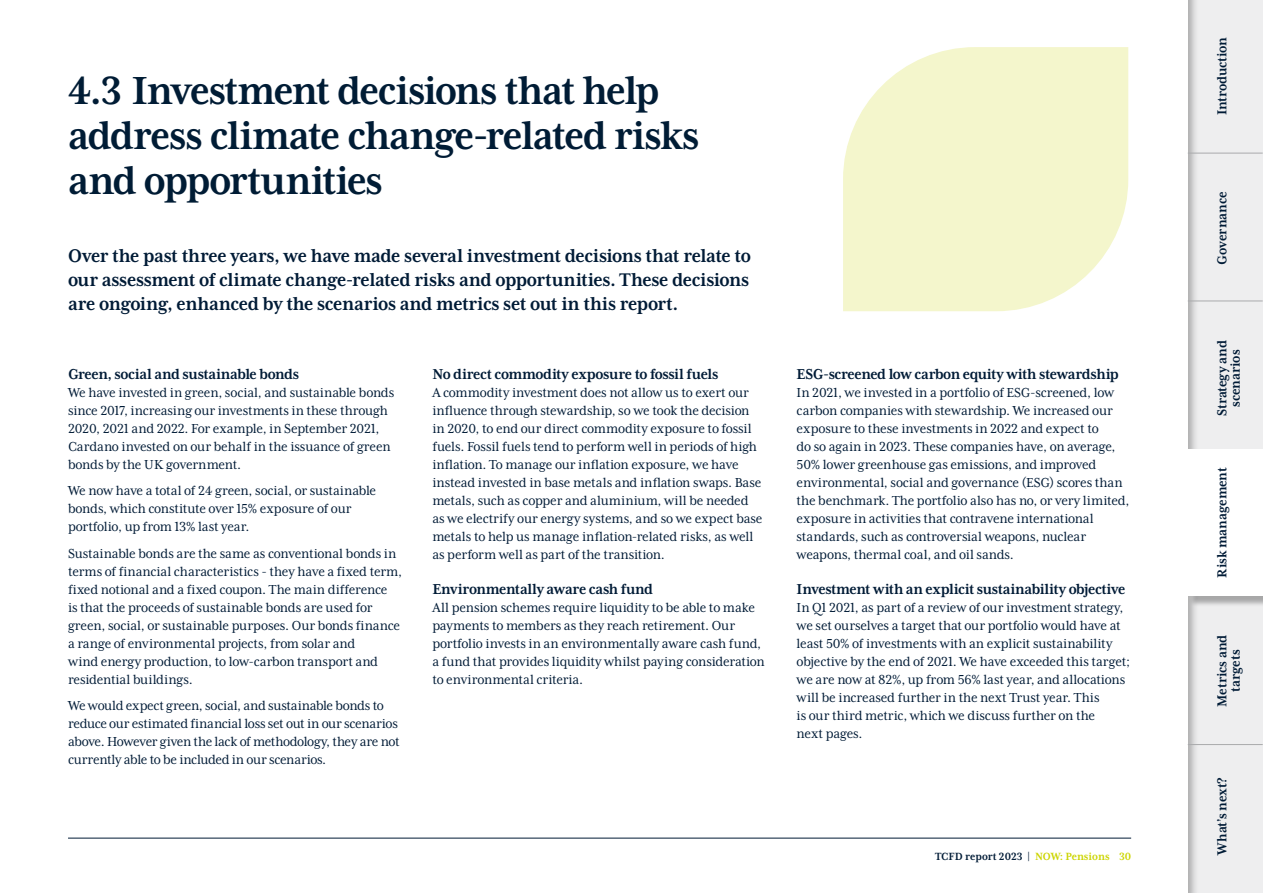
<style>
.page{position:relative;width:1263px;height:893px;background:#fff}
.page>*{position:absolute;margin:0;border:0;box-sizing:border-box;transform-origin:0 0}
.t1{font:700 45px/45px "Mrs Eaves XL Serif Nar OT";letter-spacing:-.035em;color:#001c35}
.t2{font:700 21px/24px "Mrs Eaves XL Serif Nar OT";letter-spacing:-.015em;color:#001b36;text-align:justify}
.t3{font:700 16.5px "Mrs Eaves XL Serif Nar OT";letter-spacing:-.025em;color:#001b36}
.t4{font:15px/18px "Mrs Eaves XL Serif Nar OT";letter-spacing:-.01em;color:#001b36}
.t5{font:700 15px/13.5px "Mrs Eaves XL Serif Nar OT";letter-spacing:-.005em;color:#001b36;text-align:center}
.t6{font:700 12px "Mrs Eaves XL Serif Nar OT";color:#001b36}
.s1{color:#ccd500}
</style>
<div class="page">
<hr style="left:68px;top:838px;width:1063px;height:1px;background:#001b36">
<div style="left:1174px;top:0;width:89px;height:893px;background:#000;opacity:.3"></div>
<hr style="left:1188px;top:153px;width:75px;height:1px;background:#a9aaac">
<div style="left:1189px;top:451px;width:74px;height:155px;background:#000;opacity:.3"></div>
<div style="left:1187px;top:449px;width:76px;height:147px;background:#fff"></div>
<hr style="left:1188px;top:744px;width:75px;height:1px;background:#a9aaac">
<hr style="left:1188px;top:301px;width:75px;height:1px;background:#a9aaac">
<svg style="left:843px;top:47px;width:285px;height:264px;background:#f5f6d1"></svg>
<h1 class="t1" style="left:68px;top:68px;width:633px">4.3 Investment decisions that help address climate change-related risks and opportunities</h1>
<p class="t2" style="left:68px;top:244px;width:684px">Over the past three years, we have made several investment decisions that relate to our assessment of climate change-related risks and opportunities. These decisions are ongoing, enhanced by the scenarios and metrics set out in this report.</p>
<p class="t3" style="left:68px;top:366px;width:233px">Green, social and sustainable bonds</p>
<p class="t4" style="left:68px;top:383px;width:328px">We have invested in green, social, and sustainable bonds since 2017, increasing our investments in these through 2020, 2021 and 2022. For example, in September 2021, Cardano invested on our behalf in the issuance of green bonds by the UK government.</p>
<p class="t4" style="left:68px;top:482px;width:310px">We now have a total of 24 green, social, or sustainable bonds, which constitute over 15% exposure of our portfolio, up from 13% last year.</p>
<p class="t4" style="left:68px;top:544px;width:336px">Sustainable bonds are the same as conventional bonds in terms of financial characteristics - they have a fixed term, fixed notional and a fixed coupon. The main difference<br>is that the proceeds of sustainable bonds are used for green, social, or sustainable purposes. Our bonds finance a range of environmental projects, from solar and<br>wind energy production, to low-carbon transport and residential buildings.</p>
<p class="t4" style="left:68px;top:697px;width:333px">We would expect green, social, and sustainable bonds to reduce our estimated financial loss set out in our scenarios above. However given the lack of methodology, they are not currently able to be included in our scenarios.</p>
<p class="t3" style="left:432px;top:366px;width:288px">No direct commodity exposure to fossil fuels</p>
<p class="t4" style="left:432px;top:383px;width:332px">A commodity investment does not allow us to exert our influence through stewardship, so we took the decision in 2020, to end our direct commodity exposure to fossil fuels. Fossil fuels tend to perform well in periods of high inflation. To manage our inflation exposure, we have instead invested in base metals and inflation swaps. Base metals, such as copper and aluminium, will be needed as we electrify our energy systems, and so we expect base metals to help us manage inflation-related risks, as well as perform well as part of the transition.</p>
<p class="t3" style="left:432px;top:581px;width:222px">Environmentally aware cash fund</p>
<p class="t4" style="left:432px;top:598px;width:334px">All pension schemes require liquidity to be able to make payments to members as they reach retirement. Our portfolio invests in an environmentally aware cash fund, a fund that provides liquidity whilst paying consideration to environmental criteria.</p>
<p class="t3" style="left:797px;top:366px;width:324px">ESG-screened low carbon equity with stewardship</p>
<p class="t4" style="left:797px;top:383px;width:334px">In 2021, we invested in a portfolio of ESG-screened, low carbon companies with stewardship. We increased our exposure to these investments in 2022 and expect to<br>do so again in 2023. These companies have, on average, 50% lower greenhouse gas emissions, and improved environmental, social and governance (ESG) scores than the benchmark. The portfolio also has no, or very limited, exposure in activities that contravene international standards, such as controversial weapons, nuclear weapons, thermal coal, and oil sands.</p>
<p class="t3" style="left:797px;top:581px;width:330px">Investment with an explicit sustainability objective</p>
<p class="t4" style="left:797px;top:598px;width:335px">In Q1 2021, as part of a review of our investment strategy, we set ourselves a target that our portfolio would have at least 50% of investments with an explicit sustainability objective by the end of 2021. We have exceeded this target; we are now at 82%, up from 56% last year, and allocations will be increased further in the next Trust year. This<br>is our third metric, which we discuss further on the<br>next pages.</p>
<p class="t6" style="left:935px;top:850px;width:198px">TCFD report 2023 | <span class="s1">NOW: Pensions 30</span></p>
<p class="t5" style="left:1215px;top:115px;width:80px;rotate:-90deg">Introduction</p>
<p class="t5" style="left:1215px;top:265px;width:74px;rotate:-90deg">Governance</p>
<p class="t5" style="left:1215px;top:416px;width:77px;rotate:-90deg">Strategy and scenarios</p>
<p class="t5" style="left:1215px;top:578px;width:112px;rotate:-90deg">Risk management</p>
<p class="t5" style="left:1215px;top:706px;width:73px;rotate:-90deg">Metrics and targets</p>
<p class="t5" style="left:1215px;top:855px;width:79px;rotate:-90deg">What’s next?</p>
</div>
